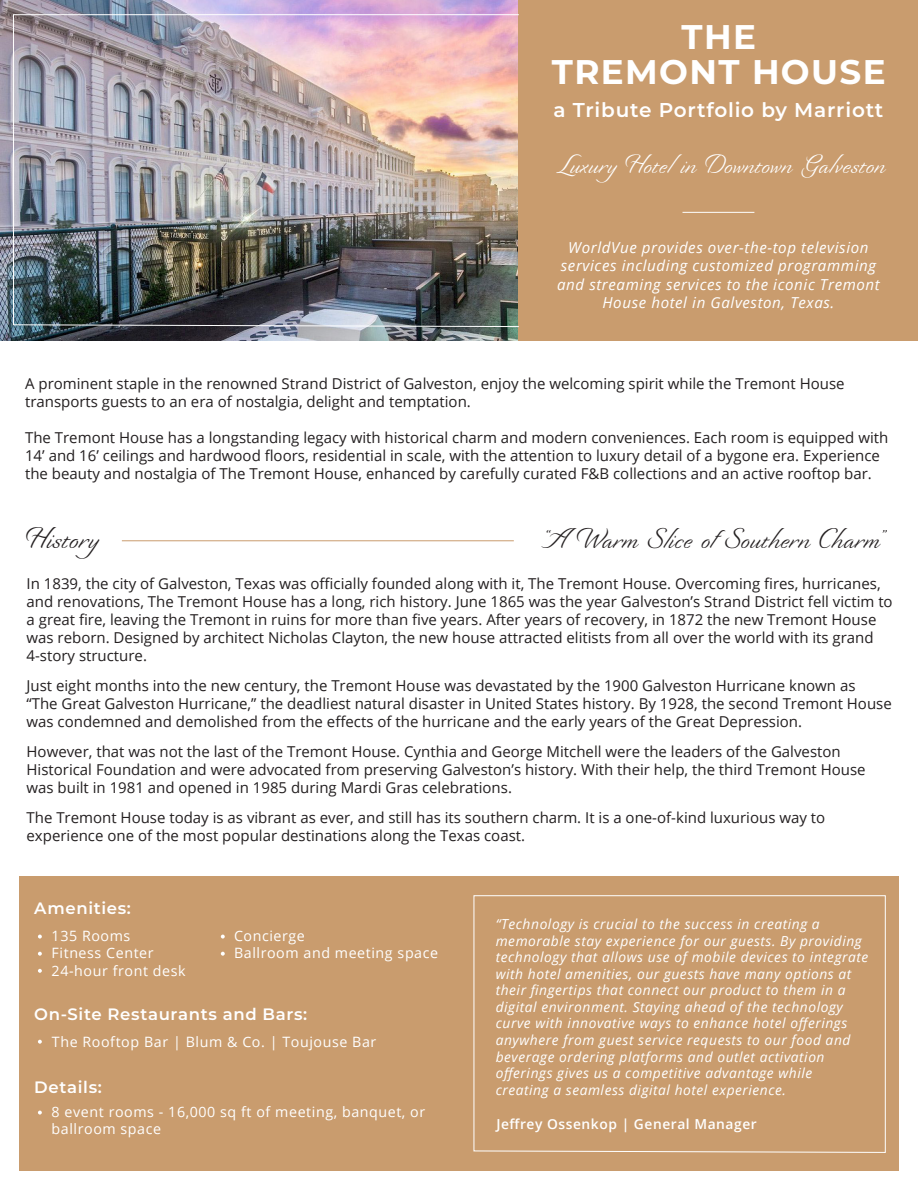
<style>
.page{position:relative;width:918px;height:1188px;background:#fff}
.page>*{position:absolute;margin:0;border:0;box-sizing:border-box;transform-origin:0 0}
.t1{font:700 34.2px/34.5px "Montserrat";letter-spacing:.04em;color:#fff;text-align:center}
.t2{font:31.5px "Recherche";letter-spacing:.04em;color:#231f20}
.t3{font:30px "Recherche";letter-spacing:.04em;color:#231f20}
.t4{font:28.05px "Recherche";letter-spacing:.04em;color:#fff}
.t5{font:600 20.1px "Montserrat";letter-spacing:.04em;color:#fff}
.t6{font:600 16.5px "Montserrat";letter-spacing:.04em;color:#fff}
.t7{font:italic 15.15px/18.1px "Open Sans";letter-spacing:.04em;color:#fff;text-align:center}
.t8{font:15px/18px "Open Sans";color:#231f20}
.t9{font:14.25px/17.1px "Open Sans";letter-spacing:.04em;color:#fff}
.t10{font:italic 13.8px/16.5px "Open Sans";letter-spacing:.04em;color:#fff}
.t11{font:600 13.8px "Open Sans";letter-spacing:.04em;color:#fff}
</style>
<div class="page">
<img style="left:0;top:0;width:519px;height:341px">
<div style="left:519px;top:0;width:399px;height:341px;background:#c99c6e"></div>
<hr style="left:683px;top:212px;width:71px;height:1px;background:#fff">
<div style="left:19px;top:876px;width:880px;height:295px;background:#c99c6e"></div>
<hr style="left:122px;top:541px;width:392px;height:1px;background:#c99c6e">
<svg style="left:473px;top:895px;width:413px;height:258px"></svg>
<img style="left:13px;top:14px;width:506px;height:313px">
<svg style="left:38px;top:935px;width:4px;height:4px"></svg>
<svg style="left:38px;top:952px;width:4px;height:4px"></svg>
<svg style="left:221px;top:935px;width:4px;height:4px"></svg>
<svg style="left:221px;top:952px;width:4px;height:4px"></svg>
<svg style="left:38px;top:969px;width:4px;height:4px"></svg>
<svg style="left:38px;top:1040px;width:4px;height:4px"></svg>
<svg style="left:38px;top:1111px;width:4px;height:4px"></svg>
<h1 class="t1" style="left:552px;top:18px;width:335px">THE<br>TREMONT HOUSE</h1>
<h3 class="t5" style="left:554px;top:96px;width:331px">a Tribute Portfolio by Marriott</h3>
<h3 class="t4" style="left:556px;top:147px;width:330px">Luxury Hotel in Downtown Galveston</h3>
<p class="t7" style="left:557px;top:238px;width:324px">WorldVue provides over-the-top television services including customized programming and streaming services to the iconic Tremont House hotel in Galveston, Texas.</p>
<p class="t8" style="left:25px;top:375px;width:821px">A prominent staple in the renowned Strand District of Galveston, enjoy the welcoming spirit while the Tremont House transports guests to an era of nostalgia, delight and temptation.</p>
<p class="t8" style="left:25px;top:429px;width:865px">The Tremont House has a longstanding legacy with historical charm and modern conveniences. Each room is equipped with<br>14’ and 16’ ceilings and hardwood floors, residential in scale, with the attention to luxury detail of a bygone era. Experience the beauty and nostalgia of The Tremont House, enhanced by carefully curated F&amp;B collections and an active rooftop bar.</p>
<h2 class="t2" style="left:27px;top:518px;width:74px">History</h2>
<h3 class="t3" style="left:542px;top:520px;width:347px">“A Warm Slice of Southern Charm”</h3>
<p class="t8" style="left:27px;top:574px;width:868px">In 1839, the city of Galveston, Texas was officially founded along with it, The Tremont House. Overcoming fires, hurricanes, and renovations, The Tremont House has a long, rich history. June 1865 was the year Galveston’s Strand District fell victim to a great fire, leaving the Tremont in ruins for more than five years. After years of recovery, in 1872 the new Tremont House was reborn. Designed by architect Nicholas Clayton, the new house attracted elitists from all over the world with its grand 4-story structure.</p>
<p class="t8" style="left:27px;top:676px;width:867px">Just eight months into the new century, the Tremont House was devastated by the 1900 Galveston Hurricane known as<br>“The Great Galveston Hurricane,” the deadliest natural disaster in United States history. By 1928, the second Tremont House was condemned and demolished from the effects of the hurricane and the early years of the Great Depression.</p>
<p class="t8" style="left:27px;top:742px;width:841px">However, that was not the last of the Tremont House. Cynthia and George Mitchell were the leaders of the Galveston<br>Historical Foundation and were advocated from preserving Galveston’s history. With their help, the third Tremont House was built in 1981 and opened in 1985 during Mardi Gras celebrations.</p>
<p class="t8" style="left:27px;top:808px;width:800px">The Tremont House today is as vibrant as ever, and still has its southern charm. It is a one-of-kind luxurious way to experience one of the most popular destinations along the Texas coast.</p>
<p class="t6" style="left:34px;top:897px;width:98px">Amenities:</p>
<p class="t9" style="left:52px;top:927px;width:135px">135 Rooms<br>Fitness Center<br>24-hour front desk</p>
<p class="t9" style="left:234px;top:927px;width:206px">Concierge<br>Ballroom and meeting space</p>
<p class="t6" style="left:34px;top:1002px;width:274px">On-Site Restaurants and Bars:</p>
<p class="t9" style="left:52px;top:1033px;width:326px">The Rooftop Bar | Blum &amp; Co. | Toujouse Bar</p>
<p class="t6" style="left:34px;top:1076px;width:69px">Details:</p>
<p class="t9" style="left:52px;top:1103px;width:375px">8 event rooms - 16,000 sq ft of meeting, banquet, or ballroom space</p>
<p class="t10" style="left:496px;top:915px;width:374px">“Technology is crucial to the success in creating a memorable stay experience for our guests. By providing technology that allows use of mobile devices to integrate with hotel amenities, our guests have many options at their fingertips that connect our product to them in a digital environment. Staying ahead of the technology curve with innovative ways to enhance hotel offerings anywhere from guest service requests to our food and beverage ordering platforms and outlet activation offerings gives us a competitive advantage while creating a seamless digital hotel experience.</p>
<p class="t11" style="left:496px;top:1114px;width:262px">Jeffrey Ossenkop | General Manager</p>
</div>
